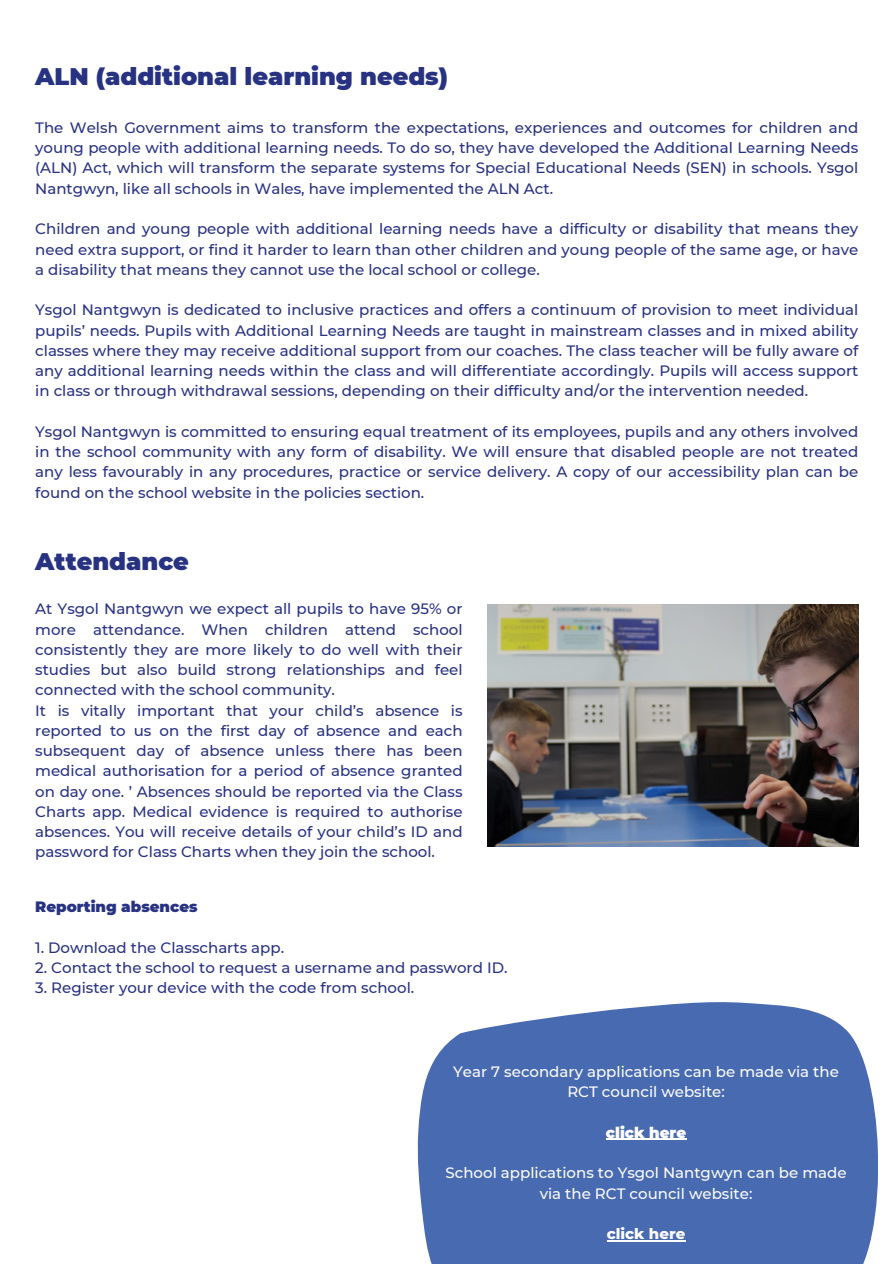
<style>
.page{position:relative;width:894px;height:1264px;background:#fff}
.page>*{position:absolute;margin:0;border:0;box-sizing:border-box;transform-origin:0 0}
.t1{font:900 24px "Montserrat";color:#283282}
.t2{font:500 15px/20.2px "Montserrat";color:#283282;text-align:justify}
.t3{font:500 15px/20.2px "Montserrat";color:#fdfdfd;text-align:center}
.t4{font:900 15px "Montserrat";color:#283282}
.t5{font:900 15px "Montserrat";color:#fdfdfd}
.t6{font:800 15px "Montserrat";color:#fdfdfd}
</style>
<div class="page">
<img style="left:487px;top:604px;width:371px;height:242px">
<svg style="left:417px;top:1002px;width:460px;height:261px;background:#5675b7"></svg>
<hr style="left:605px;top:1138px;width:81px;height:1px;background:#fdfdfd">
<hr style="left:606px;top:1240px;width:79px;height:1px;background:#fdfdfd">
<p class="t1" style="left:35px;top:61px;width:414px">ALN (additional learning needs)</p>
<p class="t2" style="left:35px;top:117px;width:824px">The Welsh Government aims to transform the expectations, experiences and outcomes for children and young people with additional learning needs. To do so, they have developed the Additional Learning Needs (ALN) Act, which will transform the separate systems for Special Educational Needs (SEN) in schools. Ysgol Nantgwyn, like all schools in Wales, have implemented the ALN Act.</p>
<p class="t2" style="left:35px;top:219px;width:824px">Children and young people with additional learning needs have a difficulty or disability that means they need extra support, or find it harder to learn than other children and young people of the same age, or have a disability that means they cannot use the local school or college.</p>
<p class="t2" style="left:35px;top:300px;width:824px">Ysgol Nantgwyn is dedicated to inclusive practices and offers a continuum of provision to meet individual pupils’ needs. Pupils with Additional Learning Needs are taught in mainstream classes and in mixed ability classes where they may receive additional support from our coaches. The class teacher will be fully aware of any additional learning needs within the class and will differentiate accordingly. Pupils will access support in class or through withdrawal sessions, depending on their difficulty and/or the intervention needed.</p>
<h1 class="t2" style="left:35px;top:421px;width:824px">Ysgol Nantgwyn is committed to ensuring equal treatment of its employees, pupils and any others involved in the school community with any form of disability. We will ensure that disabled people are not treated any less favourably in any procedures, practice or service delivery. A copy of our accessibility plan can be found on the school website in the policies section.</h1>
<p class="t1" style="left:35px;top:547px;width:155px">Attendance</p>
<p class="t2" style="left:35px;top:599px;width:429px">At Ysgol Nantgwyn we expect all pupils to have 95% or more attendance. When children attend school consistently they are more likely to do well with their studies but also build strong relationships and feel connected with the school community.</p>
<p class="t2" style="left:35px;top:700px;width:429px">It is vitally important that your child’s absence is reported to us on the first day of absence and each subsequent day of absence unless there has been medical authorisation for a period of absence granted on day one. ’ Absences should be reported via the Class Charts app. Medical evidence is required to authorise absences. You will receive details of your child’s ID and password for Class Charts when they join the school.</p>
<p class="t4" style="left:35px;top:897px;width:164px">Reporting absences</p>
<p class="t2" style="left:35px;top:937px;width:250px">1. Download the Classcharts app.</p>
<p class="t2" style="left:35px;top:957px;width:473px">2. Contact the school to request a username and password ID.</p>
<p class="t2" style="left:35px;top:977px;width:380px">3. Register your device with the code from school.</p>
<p class="t3" style="left:453px;top:1061px;width:387px">Year 7 secondary applications can be made via the<br>RCT council website:</p>
<p class="t5" style="left:605px;top:1123px;width:82px">click here</p>
<p class="t3" style="left:445px;top:1162px;width:402px">School applications to Ysgol Nantgwyn can be made via the RCT council website:</p>
<p class="t6" style="left:606px;top:1224px;width:80px">click here</p>
</div>
